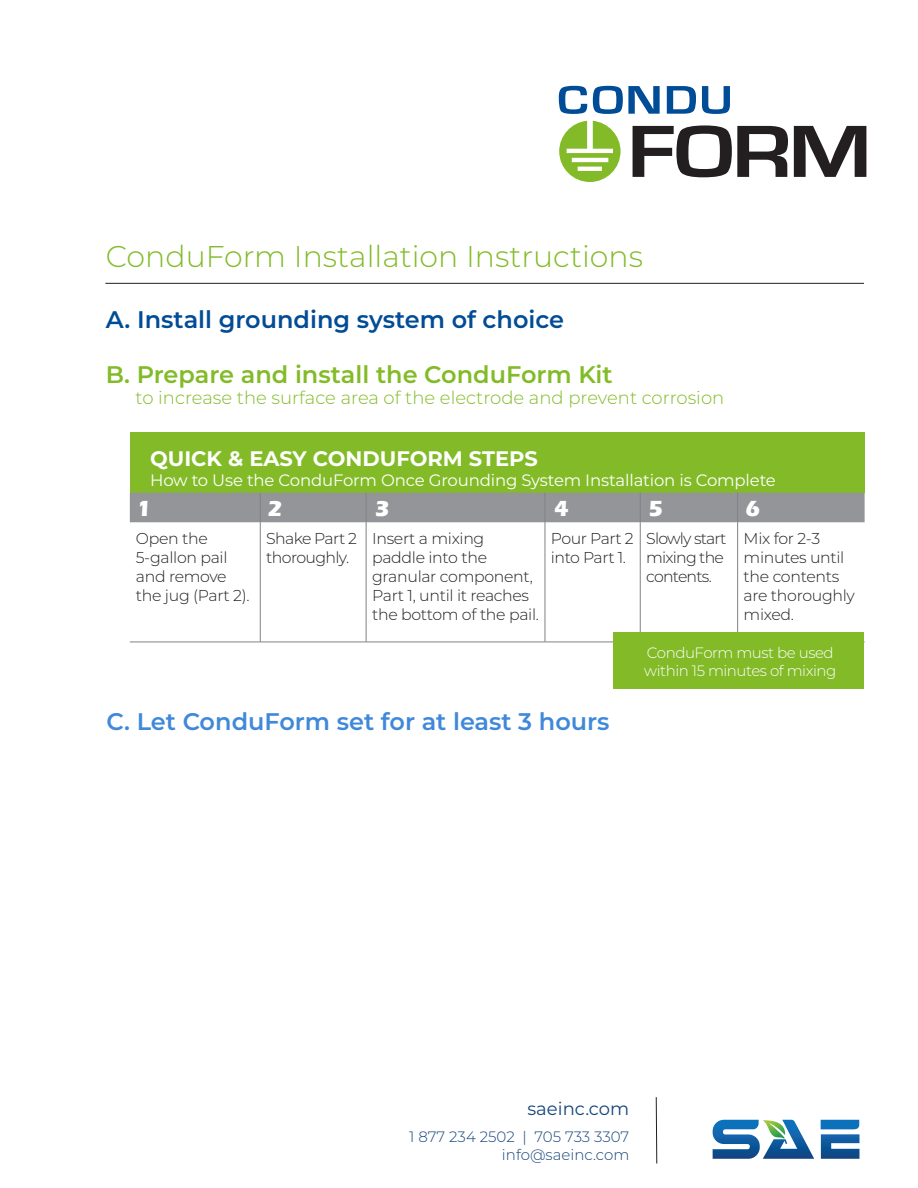
<style>
.page{position:relative;width:918px;height:1188px;background:#fff}
.page>*{position:absolute;margin:0;border:0;box-sizing:border-box;transform-origin:0 0}
.t1{font:300 30px "Montserrat";color:#82bb27}
.t2{font:600 24px "Montserrat";color:#82bb27}
.t3{font:600 24px "Montserrat";color:#3f88da}
.t4{font:600 24px "Montserrat";color:#004c97}
.t5{font:700 22.5px "Eras ITC";color:#fff}
.t6{font:700 21px "Montserrat";color:#fff}
.t7{font:300 18px "Montserrat";color:#82bb27}
.t8{font:18px "Montserrat";color:#16457b}
.t9{font:16.5px "Montserrat";letter-spacing:-.01em;color:#fff}
.t10{font:300 15.75px/18.9px "Montserrat";letter-spacing:-.02em;color:#231f20}
.t11{font:300 15.75px/18.9px "Montserrat";letter-spacing:-.05em;color:#231f20}
.t12{font:300 15.75px/18.9px "Montserrat";letter-spacing:-.04em;color:#231f20}
.t13{font:300 15px/18px "Montserrat";letter-spacing:-.03em;color:#fff}
.t14{font:300 15px "Montserrat";color:#16457b}
</style>
<div class="page">
<hr style="left:105px;top:283px;width:759px;height:1px;background:#231f20">
<div style="left:130px;top:432px;width:735px;height:61px;background:#82bb27"></div>
<div style="left:130px;top:493px;width:735px;height:29px;background:#939598"></div>
<hr style="left:260px;top:522px;width:1px;height:120px;background:#808285">
<hr style="left:366px;top:522px;width:1px;height:120px;background:#808285">
<hr style="left:545px;top:522px;width:1px;height:120px;background:#808285">
<hr style="left:640px;top:522px;width:1px;height:120px;background:#808285">
<hr style="left:737px;top:522px;width:1px;height:120px;background:#808285">
<hr style="left:130px;top:642px;width:130px;height:1px;background:#808285">
<hr style="left:260px;top:642px;width:106px;height:1px;background:#808285">
<hr style="left:366px;top:642px;width:179px;height:1px;background:#808285">
<hr style="left:545px;top:642px;width:95px;height:1px;background:#808285">
<hr style="left:738px;top:642px;width:127px;height:1px;background:#808285">
<div style="left:613px;top:632px;width:251px;height:56px;background:#82bb27"></div>
<svg style="left:559px;top:86px;width:28px;height:28px"></svg>
<svg style="left:593px;top:86px;width:67px;height:28px"></svg>
<svg style="left:667px;top:86px;width:29px;height:28px"></svg>
<svg style="left:702px;top:86px;width:28px;height:28px"></svg>
<svg style="left:633px;top:125px;width:155px;height:52px"></svg>
<svg style="left:794px;top:126px;width:72px;height:51px"></svg>
<svg style="left:559px;top:121px;width:62px;height:61px"></svg>
<svg style="left:821px;top:1120px;width:39px;height:39px"></svg>
<svg style="left:713px;top:1120px;width:101px;height:39px"></svg>
<svg style="left:655px;top:1097px;width:3px;height:67px"></svg>
<p class="t1" style="left:106px;top:236px;width:539px">ConduForm Installation Instructions</p>
<p class="t4" style="left:106px;top:302px;width:460px">A. Install grounding system of choice</p>
<p class="t2" style="left:106px;top:357px;width:508px">B. Prepare and install the ConduForm Kit</p>
<p class="t7" style="left:136px;top:386px;width:590px">to increase the surface area of the electrode and prevent corrosion</p>
<p class="t6" style="left:150px;top:444px;width:389px">QUICK &amp; EASY CONDUFORM STEPS</p>
<p class="t9" style="left:150px;top:469px;width:627px">How to Use the ConduForm Once Grounding System Installation is Complete</p>
<p class="t5" style="left:268px;top:496px;width:16px">2</p>
<p class="t5" style="left:375px;top:496px;width:16px">3</p>
<p class="t5" style="left:554px;top:496px;width:16px">4</p>
<p class="t5" style="left:649px;top:496px;width:16px">5</p>
<p class="t5" style="left:136px;top:496px;width:16px">1</p>
<p class="t5" style="left:745px;top:496px;width:16px">6</p>
<p class="t10" style="left:136px;top:529px;width:115px">Open the<br>5-gallon pail and remove the jug (Part 2).</p>
<p class="t12" style="left:266px;top:529px;width:92px">Shake Part 2 thoroughly.</p>
<p class="t10" style="left:372px;top:529px;width:168px">Insert a mixing paddle into the granular component,<br>Part 1, until it reaches the bottom of the pail.</p>
<p class="t10" style="left:551px;top:529px;width:84px">Pour Part 2 into Part 1.</p>
<p class="t11" style="left:646px;top:529px;width:82px">Slowly start mixing the contents.</p>
<p class="t10" style="left:744px;top:529px;width:113px">Mix for 2-3 minutes until the contents are thoroughly mixed.</p>
<p class="t3" style="left:106px;top:704px;width:505px">C. Let ConduForm set for at least 3 hours</p>
<p class="t13" style="left:644px;top:643px;width:194px">ConduForm must be used within 15 minutes of mixing</p>
<p class="t8" style="left:528px;top:1096px;width:103px">saeinc.com</p>
<p class="t14" style="left:409px;top:1126px;width:222px">1 877 234 2502 | 705 733 3307</p>
<p class="t14" style="left:502px;top:1144px;width:129px">info@saeinc.com</p>
</div>
